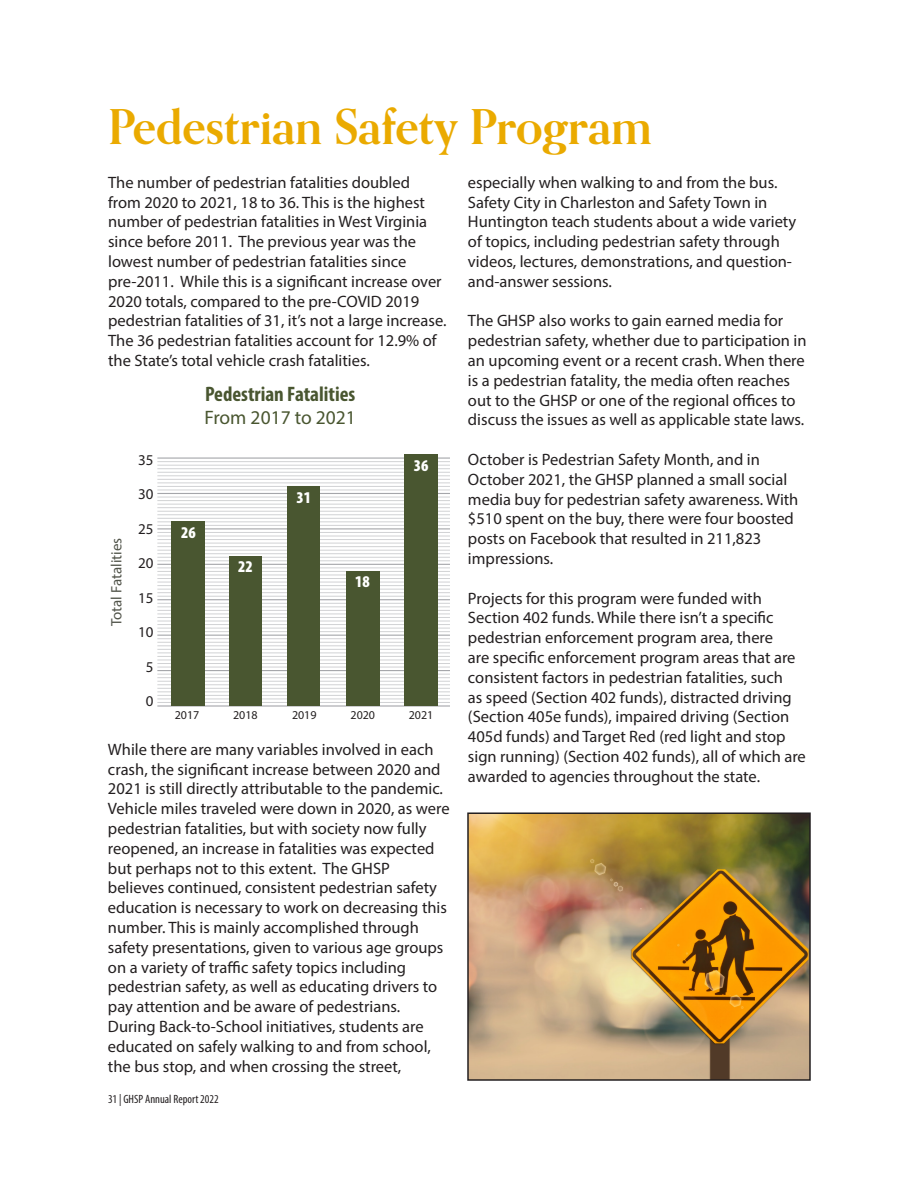
<style>
.page{position:relative;width:918px;height:1188px;background:#fff}
.page>*{position:absolute;margin:0;border:0;box-sizing:border-box;transform-origin:0 0}
.t1{font:700 48px "Orpheus Pro";color:#eaaa00}
.t2{font:700 condensed 21px "Myriad Pro";color:#495630}
.t3{font:19.5px "Myriad Pro";color:#495630}
.t4{font:16.5px/19.8px "Myriad Pro";color:#231f20}
.t5{font:900 condensed 16.5px "Myriad Pro";color:#fff}
.t6{font:15px "Myriad Pro";color:#505349}
.t7{font:15px "Myriad Pro";color:#231f20}
.t8{font:condensed 12px "Myriad Pro";color:#231f20}
.t9{font:12px "Myriad Pro";color:#231f20}
</style>
<div class="page">
<hr style="left:157px;top:458px;width:293px;height:1px;background:#a5a6aa">
<hr style="left:157px;top:493px;width:293px;height:1px;background:#a5a6aa">
<hr style="left:157px;top:528px;width:293px;height:1px;background:#a5a6aa">
<hr style="left:157px;top:564px;width:293px;height:1px;background:#a5a6aa">
<hr style="left:157px;top:599px;width:293px;height:1px;background:#a5a6aa">
<hr style="left:157px;top:635px;width:293px;height:1px;background:#a5a6aa">
<hr style="left:157px;top:670px;width:293px;height:1px;background:#a5a6aa">
<hr style="left:157px;top:705px;width:293px;height:2px;background:#a5a6aa">
<hr style="left:157px;top:461px;width:293px;height:1px;background:#d1d2d4">
<hr style="left:157px;top:497px;width:293px;height:1px;background:#d1d2d4">
<hr style="left:157px;top:532px;width:293px;height:1px;background:#d1d2d4">
<hr style="left:157px;top:568px;width:293px;height:1px;background:#d1d2d4">
<hr style="left:157px;top:603px;width:293px;height:1px;background:#d1d2d4">
<hr style="left:157px;top:638px;width:293px;height:1px;background:#d1d2d4">
<hr style="left:157px;top:674px;width:293px;height:1px;background:#d1d2d4">
<hr style="left:157px;top:465px;width:293px;height:1px;background:#d1d2d4">
<hr style="left:157px;top:500px;width:293px;height:1px;background:#d1d2d4">
<hr style="left:157px;top:536px;width:293px;height:1px;background:#d1d2d4">
<hr style="left:157px;top:571px;width:293px;height:1px;background:#d1d2d4">
<hr style="left:157px;top:606px;width:293px;height:1px;background:#d1d2d4">
<hr style="left:157px;top:642px;width:293px;height:1px;background:#d1d2d4">
<hr style="left:157px;top:677px;width:293px;height:1px;background:#d1d2d4">
<hr style="left:157px;top:468px;width:293px;height:1px;background:#d1d2d4">
<hr style="left:157px;top:504px;width:293px;height:1px;background:#d1d2d4">
<hr style="left:157px;top:539px;width:293px;height:1px;background:#d1d2d4">
<hr style="left:157px;top:575px;width:293px;height:1px;background:#d1d2d4">
<hr style="left:157px;top:610px;width:293px;height:1px;background:#d1d2d4">
<hr style="left:157px;top:645px;width:293px;height:1px;background:#d1d2d4">
<hr style="left:157px;top:681px;width:293px;height:1px;background:#d1d2d4">
<hr style="left:157px;top:472px;width:293px;height:1px;background:#d1d2d4">
<hr style="left:157px;top:507px;width:293px;height:1px;background:#d1d2d4">
<hr style="left:157px;top:543px;width:293px;height:1px;background:#d1d2d4">
<hr style="left:157px;top:578px;width:293px;height:1px;background:#d1d2d4">
<hr style="left:157px;top:614px;width:293px;height:1px;background:#d1d2d4">
<hr style="left:157px;top:649px;width:293px;height:1px;background:#d1d2d4">
<hr style="left:157px;top:684px;width:293px;height:1px;background:#d1d2d4">
<hr style="left:157px;top:475px;width:293px;height:1px;background:#d1d2d4">
<hr style="left:157px;top:511px;width:293px;height:1px;background:#d1d2d4">
<hr style="left:157px;top:546px;width:293px;height:1px;background:#d1d2d4">
<hr style="left:157px;top:582px;width:293px;height:1px;background:#d1d2d4">
<hr style="left:157px;top:617px;width:293px;height:1px;background:#d1d2d4">
<hr style="left:157px;top:653px;width:293px;height:1px;background:#d1d2d4">
<hr style="left:157px;top:688px;width:293px;height:1px;background:#d1d2d4">
<hr style="left:157px;top:483px;width:293px;height:1px;background:#d1d2d4">
<hr style="left:157px;top:518px;width:293px;height:1px;background:#d1d2d4">
<hr style="left:157px;top:553px;width:293px;height:1px;background:#d1d2d4">
<hr style="left:157px;top:589px;width:293px;height:1px;background:#d1d2d4">
<hr style="left:157px;top:624px;width:293px;height:1px;background:#d1d2d4">
<hr style="left:157px;top:660px;width:293px;height:1px;background:#d1d2d4">
<hr style="left:157px;top:695px;width:293px;height:1px;background:#d1d2d4">
<hr style="left:157px;top:486px;width:293px;height:1px;background:#d1d2d4">
<hr style="left:157px;top:521px;width:293px;height:1px;background:#d1d2d4">
<hr style="left:157px;top:557px;width:293px;height:1px;background:#d1d2d4">
<hr style="left:157px;top:592px;width:293px;height:1px;background:#d1d2d4">
<hr style="left:157px;top:628px;width:293px;height:1px;background:#d1d2d4">
<hr style="left:157px;top:663px;width:293px;height:1px;background:#d1d2d4">
<hr style="left:157px;top:699px;width:293px;height:1px;background:#d1d2d4">
<hr style="left:157px;top:479px;width:293px;height:1px;background:#d1d2d4">
<hr style="left:157px;top:514px;width:293px;height:1px;background:#d1d2d4">
<hr style="left:157px;top:550px;width:293px;height:1px;background:#d1d2d4">
<hr style="left:157px;top:585px;width:293px;height:1px;background:#d1d2d4">
<hr style="left:157px;top:621px;width:293px;height:1px;background:#d1d2d4">
<hr style="left:157px;top:656px;width:293px;height:1px;background:#d1d2d4">
<hr style="left:157px;top:691px;width:293px;height:1px;background:#d1d2d4">
<hr style="left:157px;top:490px;width:293px;height:1px;background:#d1d2d4">
<hr style="left:157px;top:525px;width:293px;height:1px;background:#d1d2d4">
<hr style="left:157px;top:560px;width:293px;height:1px;background:#d1d2d4">
<hr style="left:157px;top:596px;width:293px;height:1px;background:#d1d2d4">
<hr style="left:157px;top:631px;width:293px;height:1px;background:#d1d2d4">
<hr style="left:157px;top:667px;width:293px;height:1px;background:#d1d2d4">
<hr style="left:157px;top:702px;width:293px;height:1px;background:#d1d2d4">
<div style="left:288px;top:486px;width:32px;height:220px;background:#495630"></div>
<div style="left:404px;top:455px;width:33px;height:251px;background:#495630"></div>
<div style="left:172px;top:522px;width:33px;height:184px;background:#495630"></div>
<div style="left:346px;top:571px;width:33px;height:135px;background:#495630"></div>
<div style="left:229px;top:556px;width:33px;height:150px;background:#495630"></div>
<img style="left:470px;top:815px;width:338px;height:263px">
<div style="left:467px;top:812px;width:344px;height:269px;border:2px solid #231f20"></div>
<p class="t1" style="left:108px;top:97px;width:545px">Pedestrian Safety Program</p>
<p class="t4" style="left:108px;top:172px;width:340px">The number of pedestrian fatalities doubled from 2020 to 2021, 18 to 36. This is the highest number of pedestrian fatalities in West Virginia since before 2011. The previous year was the lowest number of pedestrian fatalities since pre-2011. While this is a signifcant increase over 2020 totals, compared to the pre-COVID 2019 pedestrian fatalities of 31, it’s not a large increase.<br>The 36 pedestrian fatalities account for 12.9% of the State’s total vehicle crash fatalities.</p>
<p class="t2" style="left:205px;top:381px;width:152px">Pedestrian Fatalities</p>
<p class="t3" style="left:204px;top:405px;width:153px">From 2017 to 2021</p>
<p class="t4" style="left:468px;top:172px;width:330px">especially when walking to and from the bus.<br>Safety City in Charleston and Safety Town in Huntington teach students about a wide variety of topics, including pedestrian safety through videos, lectures, demonstrations, and question&shy;and-answer sessions.</p>
<p class="t4" style="left:468px;top:311px;width:340px">The GHSP also works to gain earned media for pedestrian safety, whether due to participation in an upcoming event or a recent crash. When there is a pedestrian fatality, the media often reaches out to the GHSP or one of the regional ofces to discuss the issues as well as applicable state laws.</p>
<p class="t4" style="left:468px;top:449px;width:332px">October is Pedestrian Safety Month, and in October 2021, the GHSP planned a small social media buy for pedestrian safety awareness. With $510 spent on the buy, there were four boosted posts on Facebook that resulted in 211,823 impressions.</p>
<p class="t4" style="left:468px;top:588px;width:339px">Projects for this program were funded with Section 402 funds. While there isn’t a specifc pedestrian enforcement program area, there<br>are specifc enforcement program areas that are consistent factors in pedestrian fatalities, such<br>as speed (Section 402 funds), distracted driving (Section 405e funds), impaired driving (Section 405d funds) and Target Red (red light and stop sign running) (Section 402 funds), all of which are awarded to agencies throughout the state.</p>
<p class="t7" style="left:138px;top:450px;width:17px">35</p>
<p class="t7" style="left:138px;top:485px;width:17px">30</p>
<p class="t7" style="left:138px;top:519px;width:17px">25</p>
<p class="t7" style="left:138px;top:554px;width:17px">20</p>
<p class="t7" style="left:138px;top:588px;width:17px">15</p>
<p class="t7" style="left:138px;top:623px;width:17px">10</p>
<p class="t7" style="left:146px;top:657px;width:9px">5</p>
<p class="t7" style="left:146px;top:692px;width:9px">0</p>
<p class="t5" style="left:414px;top:455px;width:16px">36</p>
<p class="t5" style="left:296px;top:487px;width:16px">31</p>
<p class="t5" style="left:181px;top:522px;width:16px">26</p>
<p class="t6" style="left:107px;top:626px;width:90px;rotate:-90deg">Total Fatalities</p>
<p class="t5" style="left:238px;top:556px;width:16px">22</p>
<p class="t5" style="left:355px;top:571px;width:16px">18</p>
<p class="t9" style="left:175px;top:707px;width:26px">2017</p>
<p class="t9" style="left:233px;top:707px;width:26px">2018</p>
<p class="t9" style="left:292px;top:707px;width:26px">2019</p>
<p class="t9" style="left:351px;top:707px;width:26px">2020</p>
<p class="t9" style="left:409px;top:707px;width:26px">2021</p>
<p class="t4" style="left:108px;top:739px;width:343px">While there are many variables involved in each crash, the signifcant increase between 2020 and 2021 is still directly attributable to the pandemic.<br>Vehicle miles traveled were down in 2020, as were pedestrian fatalities, but with society now fully reopened, an increase in fatalities was expected but perhaps not to this extent. The GHSP believes continued, consistent pedestrian safety education is necessary to work on decreasing this number. This is mainly accomplished through safety presentations, given to various age groups on a variety of trafc safety topics including pedestrian safety, as well as educating drivers to pay attention and be aware of pedestrians.<br>During Back-to-School initiatives, students are educated on safely walking to and from school, the bus stop, and when crossing the street,</p>
<p class="t8" style="left:108px;top:1092px;width:112px">31 | GHSP Annual Report 2022</p>
</div>
